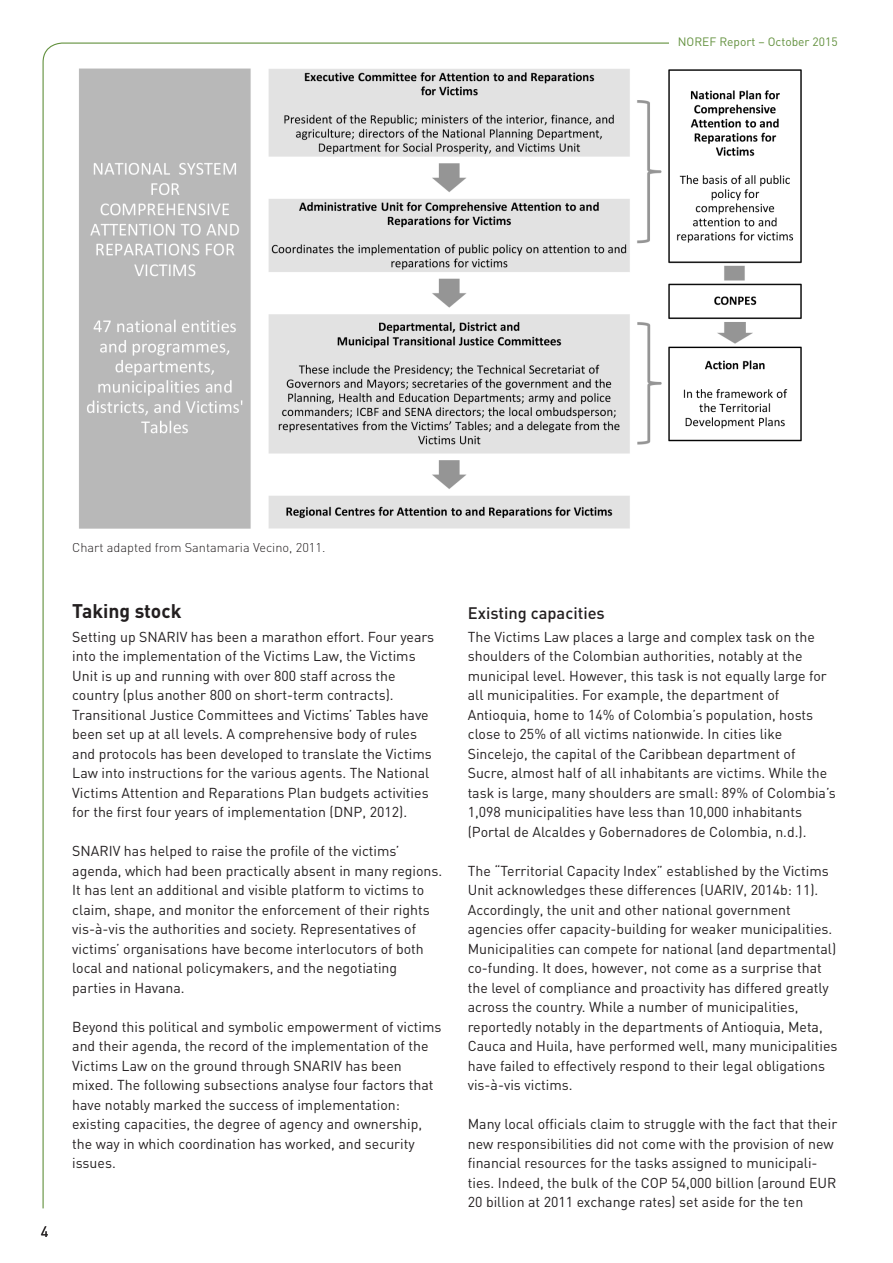
<style>
.page{position:relative;width:893px;height:1263px;background:#fff}
.page>*{position:absolute;margin:0;border:0;box-sizing:border-box;transform-origin:0 0}
.t1{font:700 19.5px "DIN";color:#231f20}
.t2{font:500 16.5px "DIN";color:#231f20}
.t3{font:15px "DIN";color:#231f20}
.t4{font:14.25px/19.5px "DIN";color:#231f20}
.t5{font:300 12.75px "DIN";color:#231f20}
.t6{font:12px "DIN";color:#63913e}
</style>
<div class="page">
<img style="left:79px;top:68px;width:723px;height:461px">
<p class="t6" style="left:678px;top:35px;width:161px">NOREF Report – October 2015</p>
<p class="t3" style="left:41px;top:1222px;width:9px">4</p>
<p class="t5" style="left:72px;top:540px;width:255px">Chart adapted from Santamaria Vecino, 2011.</p>
<h1 class="t1" style="left:72px;top:598px;width:111px">Taking stock</h1>
<p class="t4" style="left:72px;top:626px;width:363px">Setting up SNARIV has been a marathon effort. Four years into the implementation of the Victims Law, the Victims Unit is up and running with over 800 staff across the country (plus another 800 on short-term contracts).<br>Transitional Justice Committees and Victims’ Tables have been set up at all levels. A comprehensive body of rules and protocols has been developed to translate the Victims Law into instructions for the various agents. The National Victims Attention and Reparations Plan budgets activities for the first four years of implementation (DNP, 2012).</p>
<p class="t4" style="left:72px;top:841px;width:371px">SNARIV has helped to raise the profile of the victims’ agenda, which had been practically absent in many regions.<br>It has lent an additional and visible platform to victims to claim, shape, and monitor the enforcement of their rights vis-à-vis the authorities and society. Representatives of victims’ organisations have become interlocutors of both local and national policymakers, and the negotiating parties in Havana.</p>
<p class="t4" style="left:72px;top:1016px;width:371px">Beyond this political and symbolic empowerment of victims and their agenda, the record of the implementation of the Victims Law on the ground through SNARIV has been mixed. The following subsections analyse four factors that have notably marked the success of implementation: existing capacities, the degree of agency and ownership, the way in which coordination has worked, and security issues.</p>
<p class="t2" style="left:468px;top:603px;width:139px">Existing capacities</p>
<p class="t4" style="left:468px;top:626px;width:370px">The Victims Law places a large and complex task on the shoulders of the Colombian authorities, notably at the municipal level. However, this task is not equally large for all municipalities. For example, the department of Antioquia, home to 14% of Colombia’s population, hosts close to 25% of all victims nationwide. In cities like Sincelejo, the capital of the Caribbean department of Sucre, almost half of all inhabitants are victims. While the task is large, many shoulders are small: 89% of Colombia’s 1,098 municipalities have less than 10,000 inhabitants (Portal de Alcaldes y Gobernadores de Colombia, n.d.).</p>
<p class="t4" style="left:468px;top:860px;width:371px">The “Territorial Capacity Index” established by the Victims Unit acknowledges these differences (UARIV, 2014b: 11).<br>Accordingly, the unit and other national government agencies offer capacity-building for weaker municipalities.<br>Municipalities can compete for national (and departmental) co-funding. It does, however, not come as a surprise that the level of compliance and proactivity has differed greatly across the country. While a number of municipalities, reportedly notably in the departments of Antioquia, Meta, Cauca and Huila, have performed well, many municipalities have failed to effectively respond to their legal obligations vis-à-vis victims.</p>
<p class="t4" style="left:468px;top:1114px;width:371px">Many local officials claim to struggle with the fact that their new responsibilities did not come with the provision of new financial resources for the tasks assigned to municipali&shy;ties. Indeed, the bulk of the COP 54,000 billion (around EUR 20 billion at 2011 exchange rates) set aside for the ten</p>
</div>
